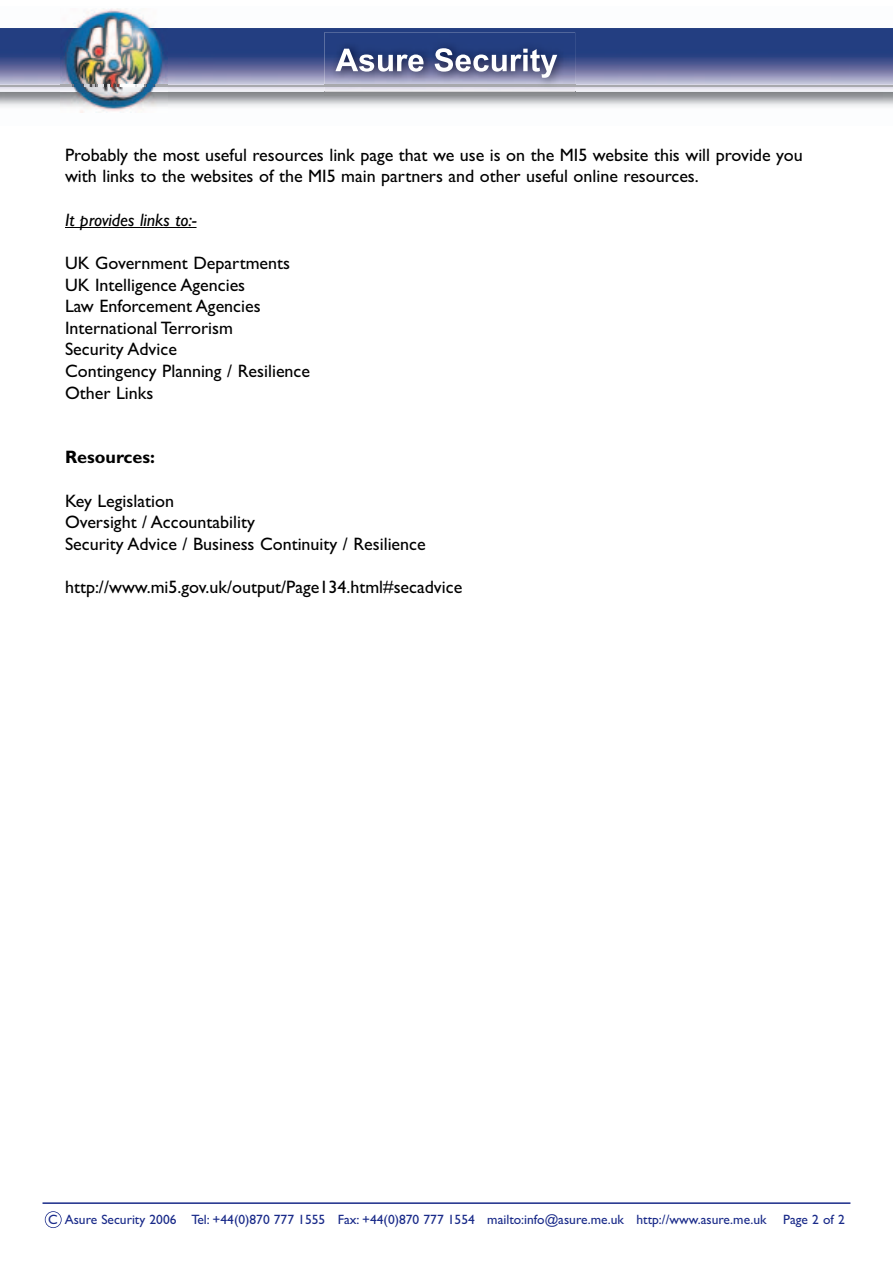
<style>
.page{position:relative;width:893px;height:1263px;background:#fff}
.page>*{position:absolute;margin:0;border:0;box-sizing:border-box;transform-origin:0 0}
.t1{font:18px/21.6px "Gill Sans";color:#000}
.t2{font:italic 18px "Gill Sans";color:#000}
.t3{font:700 18px "Gill Sans";color:#000}
.t4{font:13.5px "Gill Sans";color:#192a89}
</style>
<div class="page">
<img style="left:0;top:28px;width:893px;height:64px">
<hr style="left:0;top:85px;width:893px;height:1px;background:#a8a9ad">
<img style="left:60px;top:9px;width:107px;height:103px">
<img style="left:324px;top:32px;width:251px;height:63px">
<img style="left:324px;top:85px;width:251px;height:1px">
<svg style="left:335px;top:49px;width:89px;height:23px"></svg>
<svg style="left:435px;top:48px;width:122px;height:30px"></svg>
<svg style="left:65px;top:227px;width:37px;height:1px"></svg>
<hr style="left:102px;top:227px;width:95px;height:1px;background:#000">
<hr style="left:43px;top:1202px;width:807px;height:2px;background:#192a89">
<div style="left:45px;top:1211px;width:17px;height:17px;border:2px solid #192a89;border-radius:50%"></div>
<p class="t1" style="left:65px;top:144px;width:739px">Probably the most useful resources link page that we use is on the MI5 website this will provide you with links to the websites of the MI5 main partners and other useful online resources.</p>
<p class="t2" style="left:65px;top:213px;width:133px">It provides links to:-</p>
<p class="t1" style="left:65px;top:252px;width:247px">UK Government Departments<br>UK Intelligence Agencies<br>Law Enforcement Agencies<br>International Terrorism<br>Security Advice<br>Contingency Planning / Resilience<br>Other Links</p>
<p class="t3" style="left:65px;top:450px;width:92px">Resources:</p>
<p class="t1" style="left:65px;top:489px;width:362px">Key Legislation<br>Oversight / Accountability<br>Security Advice / Business Continuity / Resilience</p>
<p class="t1" style="left:65px;top:576px;width:399px">http://www.mi5.gov.uk/output/Page134.html#secadvice</p>
<p class="t4" style="left:48px;top:1211px;width:798px">C Asure Security 2006 Tel: +44(0)870 777 1555 Fax: +44(0)870 777 1554 mailto:info@asure.me.uk http://www.asure.me.uk Page 2 of 2</p>
</div>
